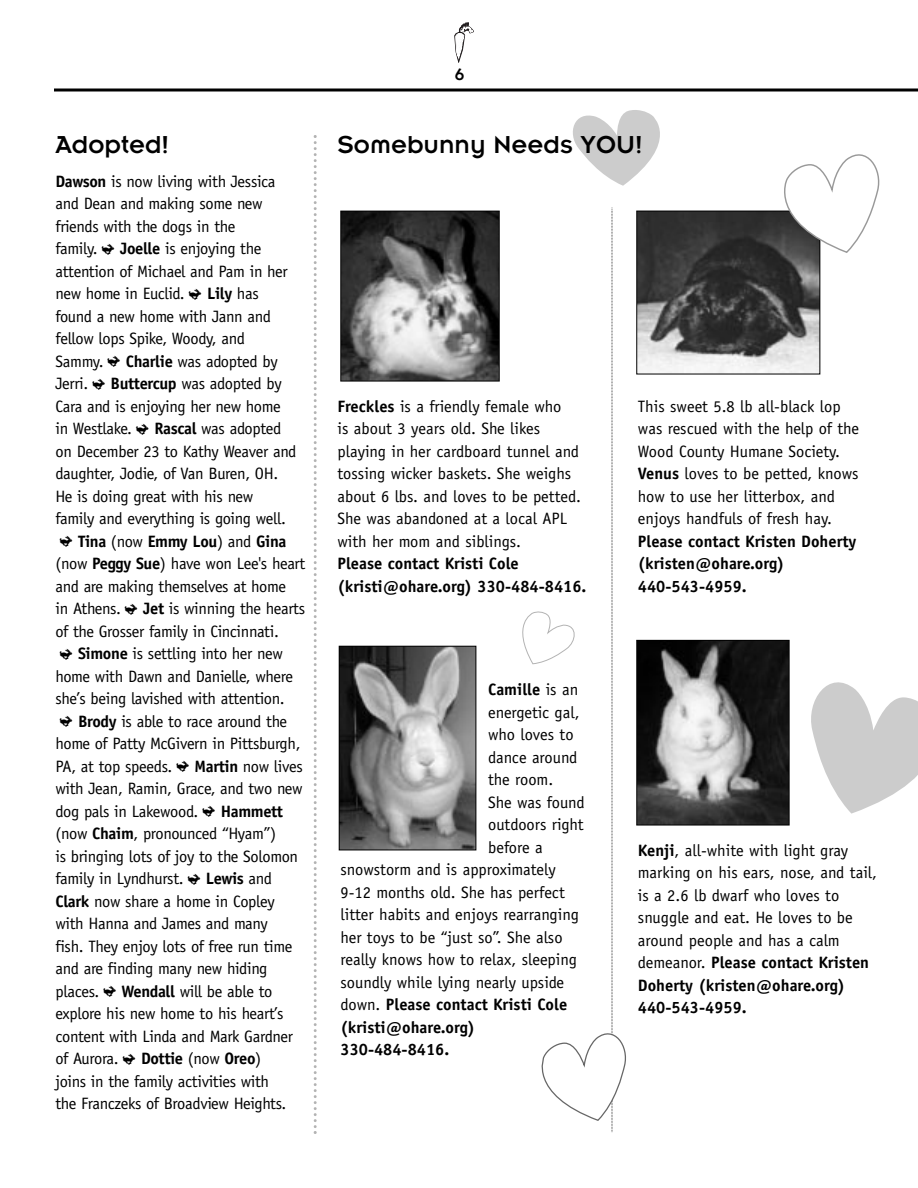
<style>
.page{position:relative;width:918px;height:1188px;background:#fff}
.page>*{position:absolute;margin:0;border:0;box-sizing:border-box;transform-origin:0 0}
.t1{font:27px "Insignia";color:#000}
.t2{font:18px "Insignia";color:#000}
.t3{font:16.5px/22.5px "Officina Sans";letter-spacing:-.02em;color:#000}
.t4{font:16.5px/22.5px "Officina Sans";color:#000}
.t5{font:700 16.5px/22.5px "Officina Sans";color:#000}
.s1{font-weight:700}
.s2{font-family:"Zeal";font-size:21px}
.s3{font-weight:400}
</style>
<div class="page">
<svg style="left:455px;top:23px;width:19px;height:39px"></svg>
<svg style="left:54px;top:88px;width:864px;height:4px;background:#3f3f3f"></svg>
<img style="left:649px;top:642px;width:138px;height:181px">
<div style="left:636px;top:640px;width:153px;height:185px;border:1px solid #000"></div>
<img style="left:342px;top:213px;width:156px;height:166px">
<div style="left:340px;top:211px;width:160px;height:170px;border:1px solid #000"></div>
<img style="left:341px;top:648px;width:133px;height:200px">
<div style="left:339px;top:646px;width:137px;height:204px;border:1px solid #000"></div>
<img style="left:649px;top:213px;width:169px;height:159px">
<div style="left:636px;top:211px;width:184px;height:163px;border:1px solid #000"></div>
<svg style="left:314px;top:135px;width:3px;height:999px"></svg>
<svg style="left:774px;top:661px;width:16px;height:165px;background:#1c1c1c"></svg>
<svg style="left:754px;top:210px;width:67px;height:64px;background:#3c3c3c"></svg>
<svg style="left:611px;top:208px;width:38px;height:925px"></svg>
<h1 class="t1" style="left:56px;top:136px;width:115px">Adopted!</h1>
<p class="t3" style="left:55px;top:171px;width:251px"><span class="s1">Dawson</span> is now living with Jessica<br>and Dean and making some new friends with the dogs in the family.<span class="s2">÷</span><span class="s1">Joelle</span> is enjoying the attention of Michael and Pam in her new home in Euclid.<span class="s2">÷</span><span class="s1">Lily</span> has<br>found a new home with Jann and fellow lops Spike, Woody, and<br>Sammy.<span class="s2">÷</span><span class="s1">Charlie</span> was adopted by<br>Jerri.<span class="s2">÷</span><span class="s1">Buttercup</span> was adopted by<br>Cara and is enjoying her new home<br>in Westlake.<span class="s2">÷</span><span class="s1">Rascal</span> was adopted<br>on December 23 to Kathy Weaver and daughter, Jodie, of Van Buren, OH.<br>He is doing great with his new<br>family and everything is going well. <span class="s2">÷</span><span class="s1">Tina</span> (now <span class="s1">Emmy Lou</span>) and <span class="s1">Gina </span>(now <span class="s1">Peggy Sue</span>) have won Lee's heart and are making themselves at home<br>in Athens.<span class="s2">÷</span><span class="s1">Jet</span> is winning the hearts of the Grosser family in Cincinnati. <span class="s2">÷</span><span class="s1">Simone</span> is settling into her new home with Dawn and Danielle, where she’s being lavished with attention. <span class="s2">÷</span><span class="s1">Brody</span> is able to race around the home of Patty McGivern in Pittsburgh,<br>PA, at top speeds.<span class="s2">÷</span><span class="s1">Martin</span> now lives with Jean, Ramin, Grace, and two new dog pals in Lakewood.<span class="s2">÷</span><span class="s1">Hammett </span>(now <span class="s1">Chaim</span>, pronounced “Hyam”)<br>is bringing lots of joy to the Solomon family in Lyndhurst.<span class="s2">÷</span><span class="s1">Lewis</span> and<br><span class="s1">Clark</span> now share a home in Copley with Hanna and James and many<br>fish. They enjoy lots of free run time and are finding many new hiding places.<span class="s2">÷</span><span class="s1">Wendall</span> will be able to explore his new home to his heart’s content with Linda and Mark Gardner of Aurora.<span class="s2">÷</span><span class="s1">Dottie</span> (now <span class="s1">Oreo</span>)<br>joins in the family activities with<br>the Franczeks of Broadview Heights.</p>
<p class="t2" style="left:455px;top:69px;width:11px">6</p>
<h1 class="t1" style="left:338px;top:136px;width:307px">Somebunny Needs YOU!</h1>
<p class="t4" style="left:337px;top:396px;width:245px"><span class="s1">Freckles</span> is a friendly female who<br>is about 3 years old. She likes playing in her cardboard tunnel and tossing wicker baskets. She weighs about 6 lbs. and loves to be petted.<br>She was abandoned at a local APL with her mom and siblings.</p>
<p class="t5" style="left:338px;top:554px;width:250px">Please contact Kristi Cole (kristi@ohare.org) 330-484-8416.</p>
<p class="t5" style="left:488px;top:680px;width:92px">Camille <span class="s3">is an</span></p>
<p class="t4" style="left:488px;top:702px;width:93px">energetic gal,</p>
<p class="t4" style="left:488px;top:725px;width:87px">who loves to</p>
<p class="t4" style="left:488px;top:747px;width:91px">dance around</p>
<p class="t3" style="left:488px;top:770px;width:67px">the room.</p>
<p class="t4" style="left:488px;top:792px;width:98px">She was found</p>
<p class="t4" style="left:488px;top:815px;width:97px">outdoors right</p>
<p class="t3" style="left:488px;top:837px;width:56px">before a</p>
<p class="t4" style="left:341px;top:860px;width:217px">snowstorm and is approximately</p>
<p class="t4" style="left:341px;top:882px;width:226px">9-12 months old. She has perfect</p>
<p class="t4" style="left:341px;top:905px;width:240px">litter habits and enjoys rearranging</p>
<p class="t4" style="left:341px;top:927px;width:224px">her toys to be “just so”. She also</p>
<p class="t4" style="left:341px;top:950px;width:238px">really knows how to relax, sleeping</p>
<p class="t4" style="left:341px;top:972px;width:225px">soundly while lying nearly upside</p>
<p class="t5" style="left:340px;top:995px;width:228px"><span class="s3">down.</span> Please contact Kristi Cole</p>
<p class="t5" style="left:340px;top:1017px;width:136px">(kristi@ohare.org)</p>
<p class="t5" style="left:341px;top:1040px;width:110px">330-484-8416.</p>
<p class="t4" style="left:638px;top:396px;width:223px">This sweet 5.8 lb all-black lop was rescued with the help of the<br>Wood County Humane Society.<br><span class="s1">Venus</span> loves to be petted, knows how to use her litterbox, and enjoys handfuls of fresh hay.</p>
<p class="t5" style="left:638px;top:531px;width:220px">Please contact Kristen Doherty (kristen@ohare.org)<br>440-543-4959.</p>
<p class="t4" style="left:638px;top:840px;width:241px"><span class="s1">Kenji</span>, all-white with light gray marking on his ears, nose, and tail, is a 2.6 lb dwarf who loves to snuggle and eat. He loves to be around people and has a calm demeanor. <span class="s1">Please contact Kristen<br>Doherty (kristen@ohare.org)<br>440-543-4959.</span></p>
</div>
